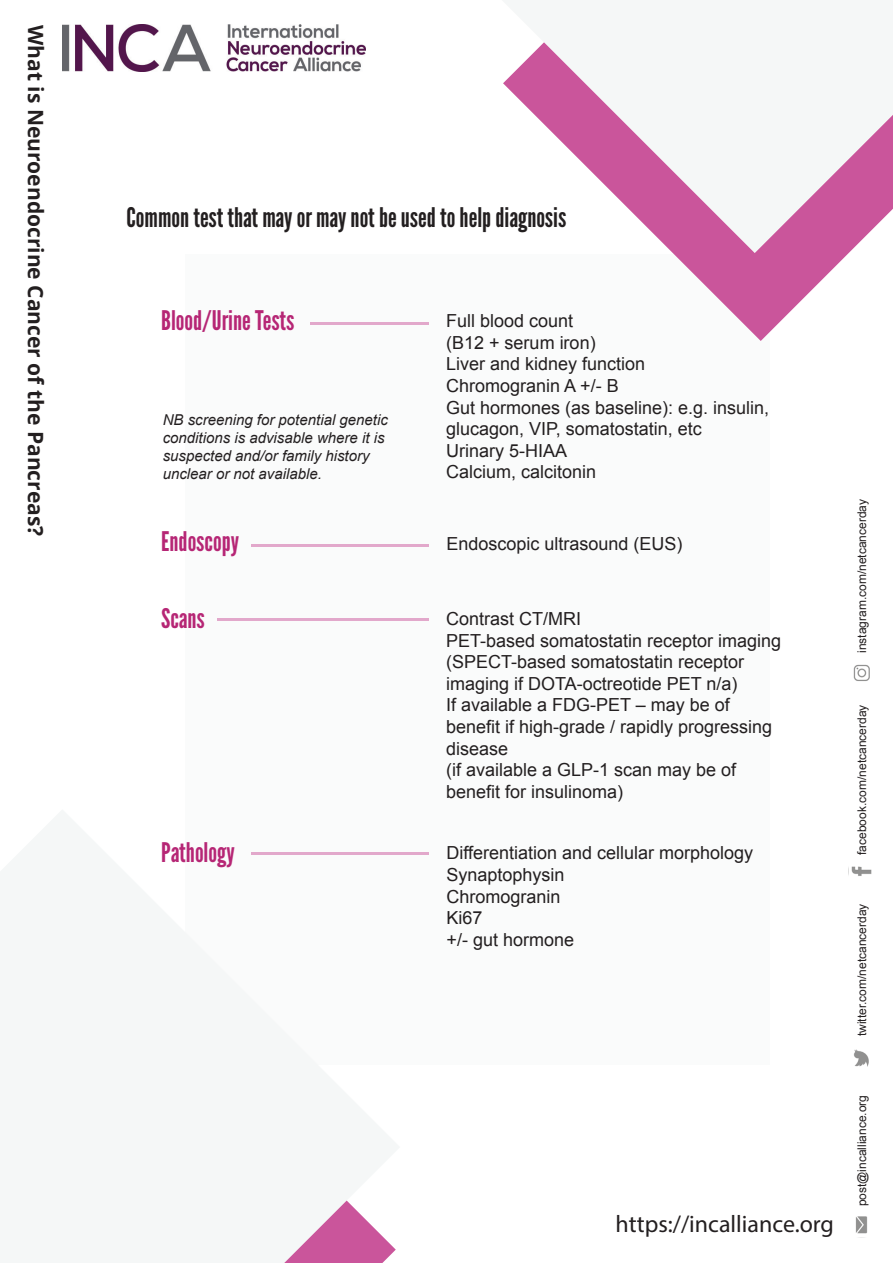
<style>
.page{position:relative;width:893px;height:1263px;background:#fff}
.page>*{position:absolute;margin:0;border:0;box-sizing:border-box;transform-origin:0 0}
.t1{font:27px "League Gothic";color:#231f20}
.t2{font:27px "League Gothic";color:#b62675}
.t3{font:24px "Myriad Pro";color:#231f20}
.t4{font:700 21px "Open Sans";color:#231f20}
.t5{font:18px/21.6px "Arial";color:#231f20}
.t6{font:italic 15px/18px "Arial";color:#231f20}
.t7{font:12px "Arial";color:#231f20}
</style>
<div class="page">
<div style="left:186px;top:254px;width:584px;height:810px;background:#f5f7f7"></div>
<svg style="left:673px;top:253px;width:176px;height:88px"></svg>
<svg style="left:503px;top:42px;width:390px;height:211px;fill:#f5f7f7"></svg>
<svg style="left:251px;top:852px;width:149px;height:411px"></svg>
<img style="left:62px;top:25px;width:303px;height:46px">
<img style="left:855px;top:1216px;width:13px;height:18px">
<img style="left:854px;top:1049px;width:15px;height:18px">
<img style="left:851px;top:866px;width:21px;height:10px">
<img style="left:853px;top:664px;width:17px;height:17px">
<hr style="left:310px;top:323px;width:119px;height:2px;background:#ca559b">
<hr style="left:251px;top:544px;width:178px;height:2px;background:#ca559b">
<hr style="left:217px;top:619px;width:212px;height:2px;background:#ca559b">
<hr style="left:251px;top:853px;width:178px;height:2px;background:#ca559b">
<p class="t4" style="left:50px;top:25px;width:513px;rotate:90deg">What is Neuroendocrine Cancer of the Pancreas?</p>
<p class="t1" style="left:127px;top:201px;width:441px">Common test that may or may not be used to help diagnosis</p>
<p class="t2" style="left:161px;top:304px;width:135px">Blood/Urine Tests</p>
<p class="t6" style="left:163px;top:411px;width:227px">NB screening for potential genetic conditions is advisable where it is suspected and/or family history</p>
<p class="t6" style="left:163px;top:465px;width:161px">unclear or not available.</p>
<p class="t5" style="left:446px;top:310px;width:129px">Full blood count</p>
<p class="t5" style="left:446px;top:332px;width:151px">(B12 + serum iron)</p>
<p class="t5" style="left:446px;top:353px;width:201px">Liver and kidney function</p>
<p class="t5" style="left:446px;top:375px;width:174px">Chromogranin A +/- B</p>
<p class="t5" style="left:446px;top:397px;width:325px">Gut hormones (as baseline): e.g. insulin, glucagon, VIP, somatostatin, etc</p>
<p class="t5" style="left:446px;top:440px;width:123px">Urinary 5-HIAA</p>
<p class="t5" style="left:446px;top:461px;width:152px">Calcium, calcitonin</p>
<p class="t2" style="left:161px;top:525px;width:79px">Endoscopy</p>
<p class="t2" style="left:161px;top:602px;width:45px">Scans</p>
<p class="t2" style="left:161px;top:836px;width:75px">Pathology</p>
<p class="t5" style="left:446px;top:533px;width:238px">Endoscopic ultrasound (EUS)</p>
<p class="t5" style="left:446px;top:608px;width:137px">Contrast CT/MRI</p>
<p class="t5" style="left:446px;top:630px;width:337px">PET-based somatostatin receptor imaging (SPECT-based somatostatin receptor</p>
<p class="t5" style="left:446px;top:673px;width:293px">imaging if DOTA-octreotide PET n/a)</p>
<p class="t5" style="left:446px;top:694px;width:285px">If available a FDG-PET – may be of</p>
<p class="t5" style="left:446px;top:716px;width:328px">benefit if high-grade / rapidly progressing disease</p>
<p class="t5" style="left:446px;top:759px;width:292px">(if available a GLP-1 scan may be of</p>
<p class="t5" style="left:446px;top:781px;width:179px">benefit for insulinoma)</p>
<p class="t5" style="left:446px;top:842px;width:308px">Differentiation and cellular morphology</p>
<p class="t5" style="left:446px;top:864px;width:120px">Synaptophysin</p>
<p class="t5" style="left:446px;top:886px;width:116px">Chromogranin</p>
<p class="t5" style="left:446px;top:907px;width:38px">Ki67</p>
<p class="t5" style="left:446px;top:929px;width:129px">+/- gut hormone</p>
<p class="t7" style="left:854px;top:653px;width:156px;rotate:-90deg">instagram.com/netcancerday</p>
<p class="t7" style="left:854px;top:855px;width:152px;rotate:-90deg">facebook.com/netcancerday</p>
<p class="t7" style="left:854px;top:1036px;width:134px;rotate:-90deg">twitter.com/netcancerday</p>
<p class="t7" style="left:854px;top:1206px;width:113px;rotate:-90deg">post@incalliance.org</p>
<h2 class="t3" style="left:616px;top:1209px;width:220px">https://incalliance.org</h2>
</div>
